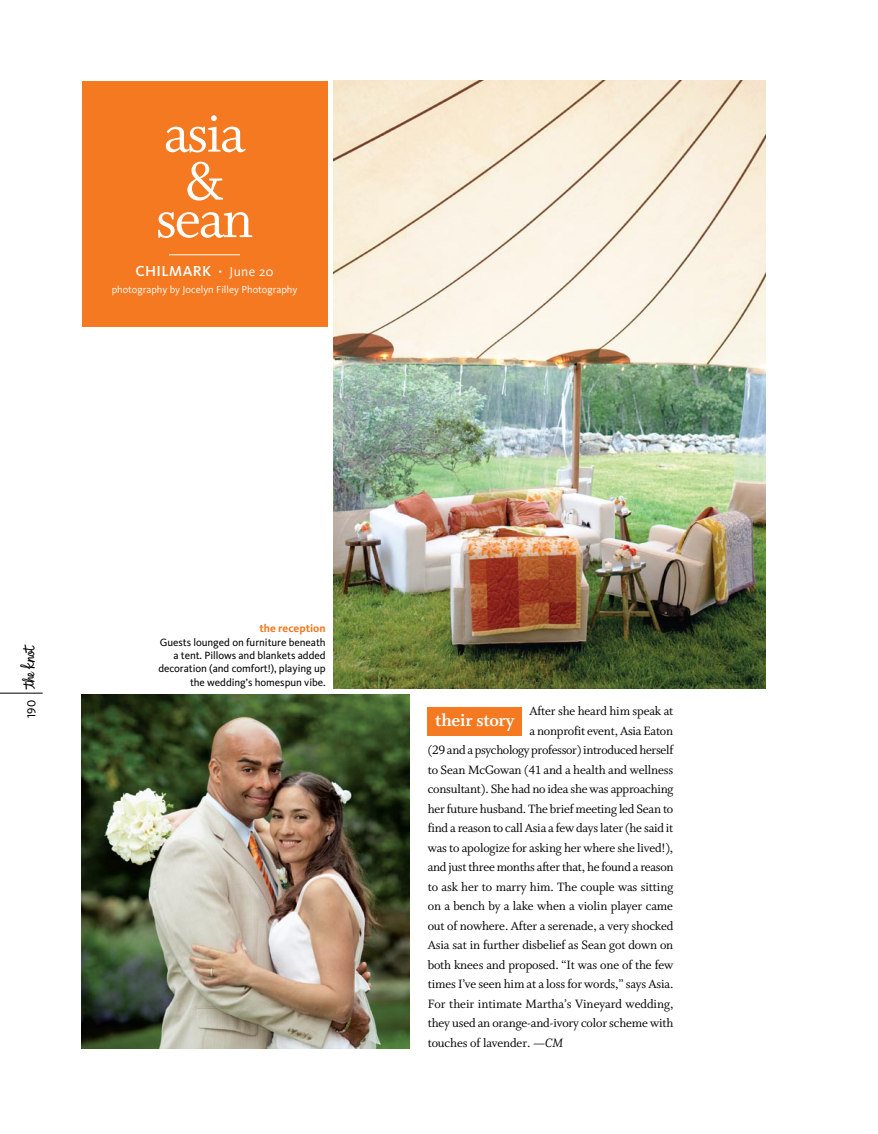
<style>
.page{position:relative;width:878px;height:1134px;background:#fff}
.page>*{position:absolute;margin:0;border:0;box-sizing:border-box;transform-origin:0 0}
.t1{font:60px/48px "Whitman Roman LF";letter-spacing:-.035em;color:#fff;text-align:center}
.t2{font:19.2px "Whitman Bold LF";letter-spacing:-.015em;color:#fff}
.t3{font:500 15px "Kievit";letter-spacing:.025em;color:#fff}
.t4{font:13.5px "Whitman Roman LF";letter-spacing:-.01em;color:#000}
.t5{font:12px "Kievit Book SC";color:#000}
.t6{font:700 11.25px "Kievit";color:#f47920}
.t7{font:10.8px/13.5px "Kievit";letter-spacing:-.005em;color:#000;text-align:right}
.t8{font:10.5px "Kievit";color:#fff}
.s1{font-weight:400;font-size:13.5px}
.s2{font-family:"The Knot Logo PS Small Below 36 pt";font-size:18px}
.s3{font-family:"Whitman Italic LF"}
</style>
<div class="page">
<hr style="left:0;top:693px;width:43px;height:1px;background:#000">
<div style="left:82px;top:81px;width:245px;height:245px;background:#f47920"></div>
<hr style="left:169px;top:254px;width:71px;height:1px;background:#fff">
<img style="left:333px;top:81px;width:432px;height:607px">
<img style="left:81px;top:695px;width:328px;height:353px">
<div style="left:428px;top:707px;width:94px;height:28px;background:#f47920"></div>
<h1 class="t1" style="left:164px;top:110px;width:83px">asia &amp;</h1>
<h1 class="t1" style="left:156px;top:196px;width:99px">sean</h1>
<p class="t3" style="left:135px;top:262px;width:140px">CHILMARK · <span class="s1">June 20</span></p>
<p class="t8" style="left:112px;top:283px;width:187px">photography by Jocelyn Filley Photography</p>
<p class="t5" style="left:24px;top:718px;width:75px;rotate:-90deg">190 <span class="s2">K</span></p>
<p class="t6" style="left:259px;top:621px;width:68px">the reception</p>
<p class="t7" style="left:158px;top:635px;width:169px">Guests lounged on furniture beneath a tent. Pillows and blankets added decoration (and comfort!), playing up the wedding’s homespun vibe.</p>
<p class="t4" style="left:529px;top:704px;width:145px">After she heard him speak at</p>
<p class="t4" style="left:529px;top:723px;width:145px">a nonprofit event, Asia Eaton</p>
<p class="t4" style="left:428px;top:743px;width:247px">(29 and a psychology professor) introduced herself</p>
<p class="t4" style="left:428px;top:762px;width:247px">to Sean McGowan (41 and a health and wellness</p>
<p class="t4" style="left:428px;top:782px;width:247px">consultant). She had no idea she was approaching</p>
<p class="t4" style="left:428px;top:801px;width:247px">her future husband. The brief meeting led Sean to</p>
<p class="t4" style="left:428px;top:821px;width:247px">find a reason to call Asia a few days later (he said it</p>
<p class="t4" style="left:428px;top:840px;width:247px">was to apologize for asking her where she lived!),</p>
<p class="t4" style="left:428px;top:860px;width:247px">and just three months after that, he found a reason</p>
<p class="t4" style="left:428px;top:879px;width:247px">to ask her to marry him. The couple was sitting</p>
<p class="t4" style="left:428px;top:899px;width:247px">on a bench by a lake when a violin player came</p>
<p class="t4" style="left:428px;top:918px;width:247px">out of nowhere. After a serenade, a very shocked</p>
<p class="t4" style="left:428px;top:938px;width:247px">Asia sat in further disbelief as Sean got down on</p>
<p class="t4" style="left:428px;top:957px;width:247px">both knees and proposed. “It was one of the few</p>
<p class="t4" style="left:428px;top:977px;width:247px">times I’ve seen him at a loss for words,” says Asia.</p>
<p class="t4" style="left:428px;top:996px;width:247px">For their intimate Martha’s Vineyard wedding,</p>
<p class="t4" style="left:428px;top:1016px;width:247px">they used an orange-and-ivory color scheme with</p>
<p class="t4" style="left:428px;top:1035px;width:137px">touches of lavender. <span class="s3">—CM</span></p>
<h2 class="t2" style="left:435px;top:710px;width:81px">their story</h2>
</div>
